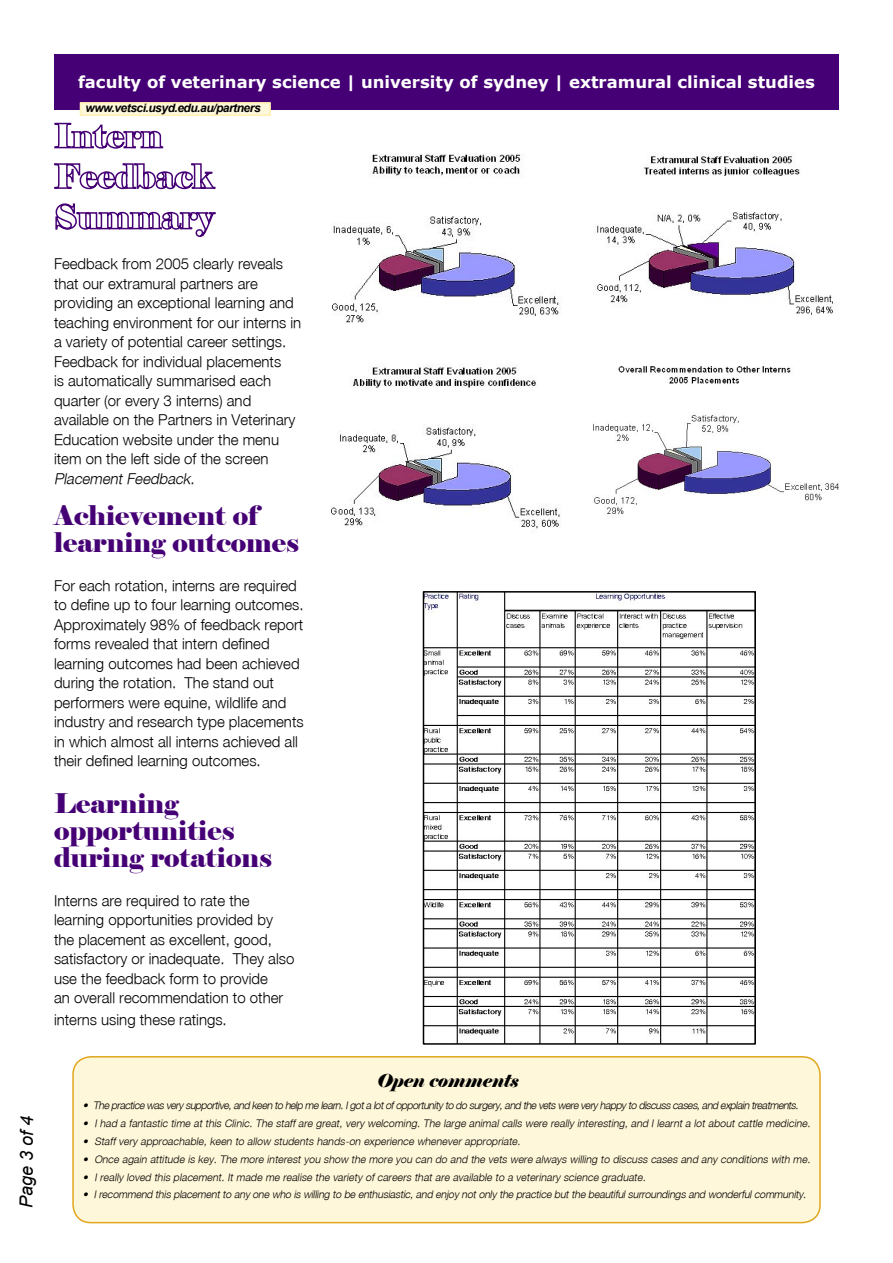
<style>
.page{position:relative;width:893px;height:1263px;background:#fff}
.page>*{position:absolute;margin:0;border:0;box-sizing:border-box;transform-origin:0 0}
.t1{font:27px/27px "Elephant";color:#460075}
.t2{font:italic 18px "Elephant";color:#000}
.t3{font:italic 18px "Arial";color:#000}
.t4{font:700 16.5px "Verdana";color:#fff}
.t5{font:300 15px/19.5px "Helvetica Neue";color:#000}
.t6{font:italic 700 12px "Arial";letter-spacing:-.04em;color:#000}
.t7{font:italic 300 10.5px "Helvetica Neue";letter-spacing:.01em;color:#000}
.s1{font-style:italic}
</style>
<div class="page">
<div style="left:72px;top:1056px;width:749px;height:166px;background:#fff7d9"></div>
<div style="left:54px;top:54px;width:785px;height:55px;background:#460075"></div>
<div style="left:80px;top:103px;width:190px;height:12px;background:#fff7d9"></div>
<div style="left:80px;top:102px;width:191px;height:14px;border:2px solid #fff0b3"></div>
<svg style="left:54px;top:122px;width:110px;height:27px"></svg>
<svg style="left:54px;top:163px;width:162px;height:27px"></svg>
<svg style="left:55px;top:203px;width:161px;height:34px"></svg>
<img style="left:426px;top:594px;width:327px;height:448px">
<div style="left:423px;top:591px;width:333px;height:454px;border:2px solid #000"></div>
<img style="left:331px;top:366px;width:230px;height:163px">
<img style="left:332px;top:154px;width:228px;height:169px">
<img style="left:595px;top:154px;width:240px;height:164px">
<img style="left:593px;top:366px;width:246px;height:148px">
<p class="t4" style="left:78px;top:71px;width:738px">faculty of veterinary science | university of sydney | extramural clinical studies</p>
<p class="t6" style="left:85px;top:100px;width:177px">www.vetsci.usyd.edu.au/partners</p>
<p class="t5" style="left:54px;top:254px;width:249px">Feedback from 2005 clearly reveals that our extramural partners are providing an exceptional learning and teaching environment for our interns in a variety of potential career settings.<br>Feedback for individual placements<br>is automatically summarised each quarter (or every 3 interns) and available on the Partners in Veterinary Education website under the menu item on the left side of the screen <span class="s1">Placement Feedback</span>.</p>
<p class="t1" style="left:54px;top:502px;width:247px">Achievement of learning outcomes</p>
<p class="t5" style="left:54px;top:575px;width:251px">For each rotation, interns are required to define up to four learning outcomes.<br>Approximately 98% of feedback report forms revealed that intern defined learning outcomes had been achieved during the rotation. The stand out performers were equine, wildlife and industry and research type placements in which almost all interns achieved all their defined learning outcomes.</p>
<p class="t1" style="left:54px;top:790px;width:220px">Learning opportunities during rotations</p>
<p class="t5" style="left:54px;top:890px;width:242px">Interns are required to rate the learning opportunities provided by the placement as excellent, good, satisfactory or inadequate. They also use the feedback form to provide<br>an overall recommendation to other</p>
<p class="t5" style="left:54px;top:1010px;width:174px">interns using these ratings.</p>
<p class="t3" style="left:15px;top:1208px;width:94px;rotate:-90deg">Page 3 of 4</p>
<p class="t2" style="left:377px;top:1069px;width:143px">Open comments</p>
<p class="t7" style="left:83px;top:1098px;width:719px">• The practice wasvery supportive,and keen to help me learn.Igota lotofopportunity to do surgery,and the vetswere very happy to discusscases,and explain treatments.</p>
<p class="t7" style="left:83px;top:1116px;width:731px">• I had a fantastic time at this Clinic. The staff are great, very welcoming. The large animal calls were really interesting, and I learnt a lot about cattle medicine.</p>
<p class="t7" style="left:83px;top:1134px;width:441px">• Staff very approachable, keen to allow students hands-on experience whenever appropriate.</p>
<p class="t7" style="left:83px;top:1152px;width:731px">• Once again attitude is key . The more interest you show the more you can do and the vets were always willing to discuss cases and any conditions with me.</p>
<p class="t7" style="left:83px;top:1170px;width:566px">• I really loved this placement. It made me realise the variety of careers that are available to a veterinary science graduate.</p>
<p class="t7" style="left:83px;top:1187px;width:727px">• Irecommend this placementto any one who is willing to be enthusiastic,and enjoy notonly the practice butthe beautifulsurroundings and wonderfulcommunity .</p>
</div>
